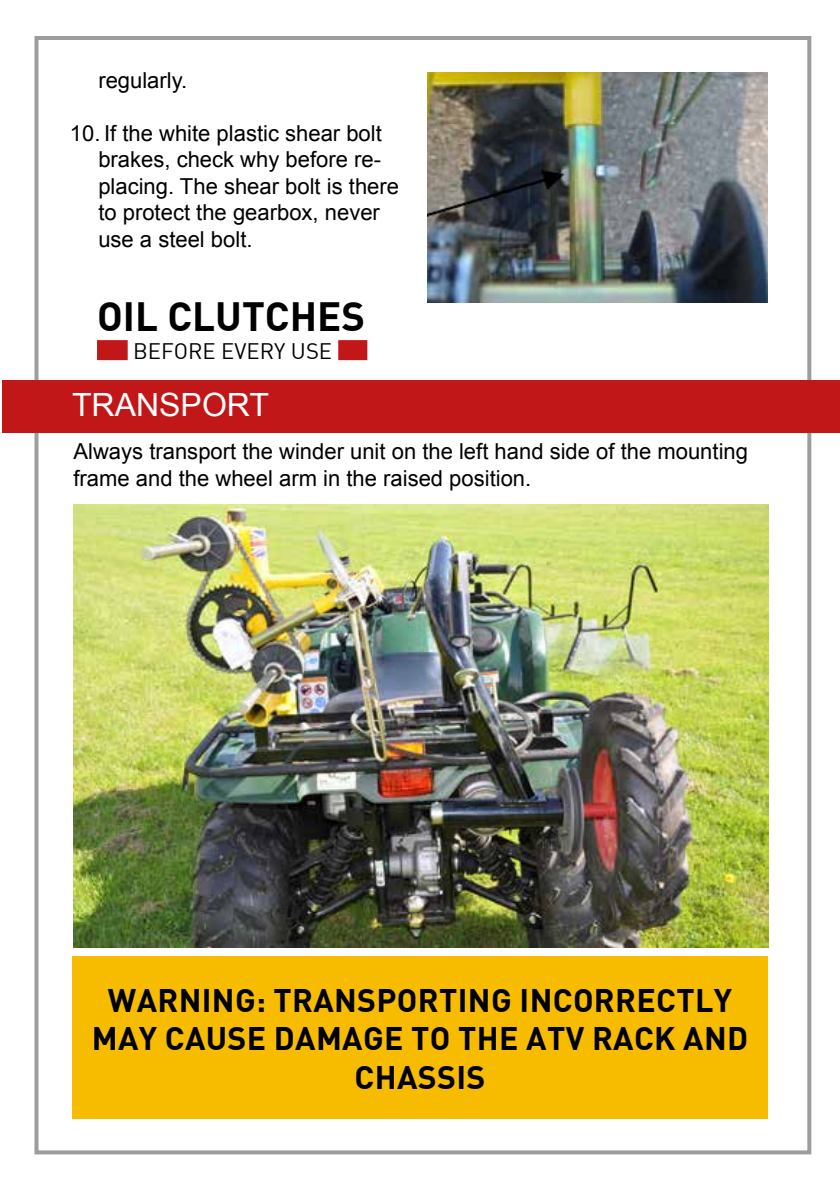
<style>
.page{position:relative;width:840px;height:1191px;background:#fff}
.page>*{position:absolute;margin:0;border:0;box-sizing:border-box;transform-origin:0 0}
.t1{font:700 40px "DINOT";color:#000}
.t2{font:700 32px/38.4px "DINOT";letter-spacing:.01em;color:#000;text-align:center}
.t3{font:32px "Arial";color:#fff}
.t4{font:22px/26.4px "Arial";color:#000}
.t5{font:22px "DINOT";color:#000}
</style>
<div class="page">
<div style="left:34px;top:36px;width:776px;height:1118px;border:4px solid #9d9d9c"></div>
<div style="left:2px;top:380px;width:837px;height:52px;background:#c21718"></div>
<div style="left:72px;top:957px;width:695px;height:162px;background:#f7bc00"></div>
<div style="left:97px;top:340px;width:31px;height:20px;background:#c21718"></div>
<div style="left:338px;top:340px;width:29px;height:20px;background:#c21718"></div>
<img style="left:427px;top:72px;width:340px;height:231px">
<img style="left:74px;top:505px;width:694px;height:442px">
<p class="t4" style="left:98px;top:67px;width:90px">regularly.</p>
<p class="t4" style="left:98px;top:120px;width:302px;text-indent:-28px">10. If the white plastic shear bolt brakes, check why before re&shy;placing. The shear bolt is there to protect the gearbox, never use a steel bolt.</p>
<h1 class="t1" style="left:97px;top:285px;width:269px">OIL CLUTCHES</h1>
<p class="t5" style="left:133px;top:334px;width:200px">BEFORE EVERY USE</p>
<h2 class="t3" style="left:72px;top:384px;width:198px">TRANSPORT</h2>
<p class="t4" style="left:73px;top:439px;width:675px">Always transport the winder unit on the left hand side of the mounting frame and the wheel arm in the raised position.</p>
<h2 class="t2" style="left:92px;top:978px;width:657px">WARNING: TRANSPORTING INCORRECTLY<br>MAY CAUSE DAMAGE TO THE ATV RACK AND<br>CHASSIS</h2>
</div>
